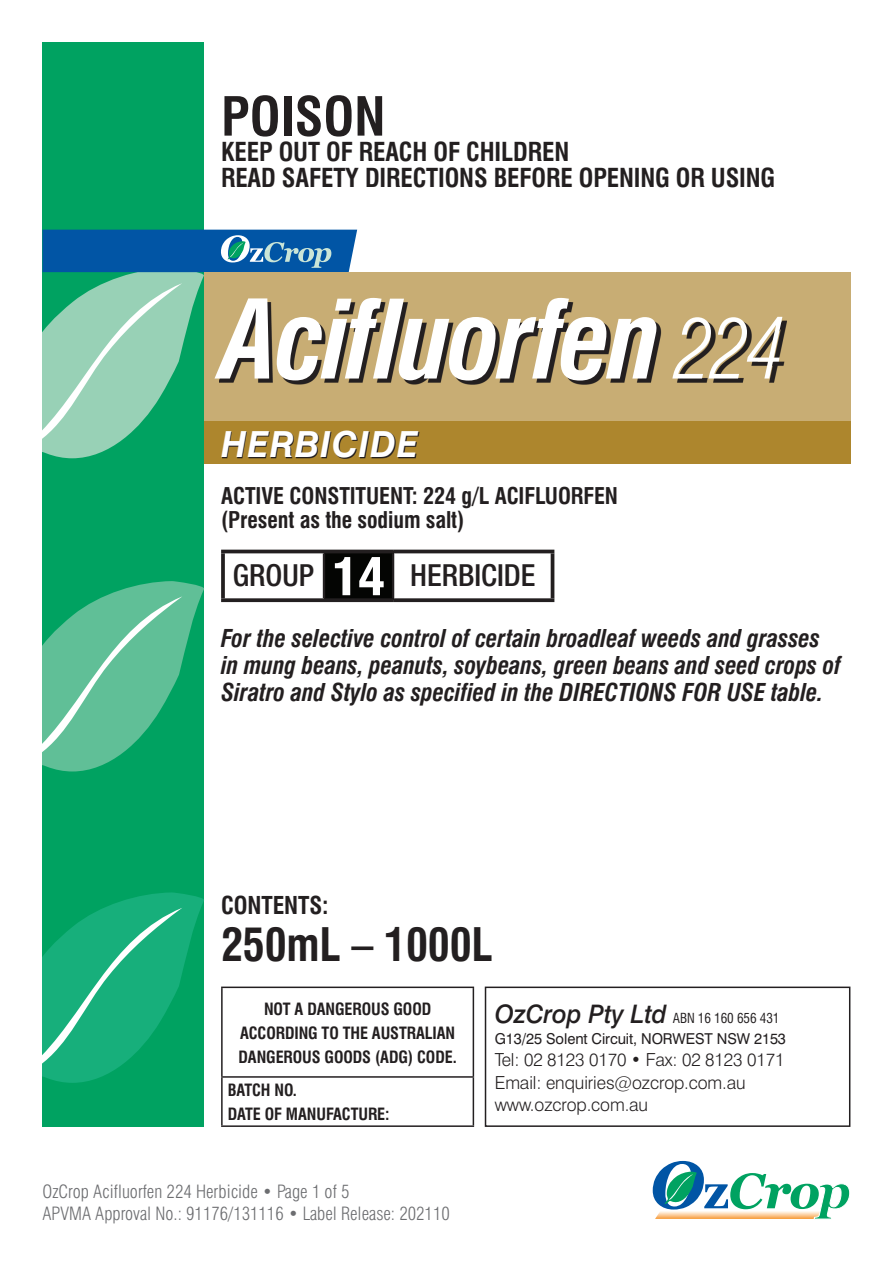
<style>
.page{position:relative;width:893px;height:1263px;background:#fff}
.page>*{position:absolute;margin:0;border:0;box-sizing:border-box;transform-origin:0 0}
.t1{font:italic 700 condensed 106.5px "Swiss 721 BT";letter-spacing:-.03em;color:#fff}
.t2{font:700 condensed 52.5px "Swiss 721 BT";color:#231f20}
.t3{font:700 condensed 45px "Swiss 721 BT";letter-spacing:-.005em;color:#231f20}
.t4{font:italic 700 36px "Swiss 721 BT";letter-spacing:.02em;color:#fff}
.t5{font:500 condensed 30.45px "Helvetica Neue";color:#231f20}
.t6{font:700 condensed 25.5px/25.5px "Swiss 721 BT";letter-spacing:-.005em;color:#231f20}
.t7{font:italic 700 condensed 24px/27px "Swiss 721 BT";letter-spacing:-.005em;color:#231f20}
.t8{font:700 condensed 24px "Swiss 721 BT";letter-spacing:-.005em;color:#231f20}
.t9{font:700 condensed 22.5px/24px "Swiss 721 BT";letter-spacing:-.005em;color:#231f20}
.t10{font:300 condensed 18px/22.5px "Swiss 721 BT";color:#6c6d70}
.t11{font:300 18px/22.5px "Swiss 721 BT";letter-spacing:-.005em;color:#231f20}
.t12{font:700 condensed 16.5px/24px "Swiss 721 BT";letter-spacing:-.005em;color:#231f20;text-align:center}
.t13{font:15px "Swiss 721 BT";letter-spacing:-.005em;color:#231f20}
.t14{font:condensed 13.5px "Swiss 721 BT";letter-spacing:-.005em;color:#231f20}
.s1{font-weight:300;font-size:82.5px}
.s2{font-weight:700;font-size:53.85px;color:#fff}
.s3{font-weight:500;font-style:italic;font-stretch:normal;font-size:25.5px}
</style>
<div class="page">
<svg style="left:653px;top:1161px;width:197px;height:58px"></svg>
<div style="left:43px;top:43px;width:161px;height:1084px;background:#00a261"></div>
<svg style="left:43px;top:581px;width:161px;height:191px"></svg>
<svg style="left:43px;top:892px;width:161px;height:191px"></svg>
<div style="left:485px;top:986px;width:365px;height:141px;border:2px solid #231f20"></div>
<svg style="left:43px;top:230px;width:314px;height:234px"></svg>
<hr style="left:221px;top:986px;width:253px;height:2px;background:#231f20">
<hr style="left:221px;top:988px;width:2px;height:88px;background:#231f20">
<hr style="left:473px;top:988px;width:1px;height:88px;background:#231f20">
<hr style="left:221px;top:1076px;width:253px;height:2px;background:#231f20">
<hr style="left:221px;top:1078px;width:2px;height:47px;background:#231f20">
<hr style="left:473px;top:1078px;width:1px;height:47px;background:#231f20">
<hr style="left:221px;top:1125px;width:253px;height:2px;background:#231f20">
<div style="left:204px;top:272px;width:646px;height:149px;background:#c8ad74"></div>
<div style="left:204px;top:421px;width:646px;height:42px;background:#ad862d"></div>
<svg style="left:222px;top:431px;width:197px;height:27px"></svg>
<svg style="left:219px;top:302px;width:568px;height:83px"></svg>
<svg style="left:225px;top:553px;width:326px;height:45px"></svg>
<div style="left:324px;top:551px;width:69px;height:49px;background:#040503"></div>
<hr style="left:323px;top:553px;width:2px;height:45px;background:#231f20">
<hr style="left:392px;top:553px;width:2px;height:45px;background:#231f20">
<hr style="left:221px;top:550px;width:103px;height:3px;background:#231f20">
<svg style="left:221px;top:553px;width:4px;height:45px"></svg>
<hr style="left:324px;top:550px;width:69px;height:3px;background:#231f20">
<hr style="left:393px;top:550px;width:161px;height:3px;background:#231f20">
<hr style="left:551px;top:553px;width:3px;height:45px;background:#231f20">
<svg style="left:221px;top:598px;width:103px;height:4px"></svg>
<hr style="left:324px;top:598px;width:69px;height:4px;background:#231f20">
<svg style="left:393px;top:598px;width:161px;height:4px"></svg>
<h2 class="t2" style="left:221px;top:85px;width:166px">POISON</h2>
<p class="t6" style="left:221px;top:139px;width:556px">KEEP OUT OF REACH OF CHILDREN<br>READ SAFETY DIRECTIONS BEFORE OPENING OR USING</p>
<h1 class="t1" style="left:221px;top:276px;width:565px">Acifluorfen <span class="s1">224</span></h1>
<h3 class="t4" style="left:221px;top:422px;width:199px">HERBICIDE</h3>
<p class="t9" style="left:221px;top:484px;width:398px">ACTIVE CONSTITUENT: 224 g/L ACIFLUORFEN (Present as the sodium salt)</p>
<p class="t5" style="left:233px;top:557px;width:304px">GROUP <span class="s2">14</span> HERBICIDE</p>
<p class="t7" style="left:221px;top:625px;width:621px">For the selective control of certain broadleaf weeds and grasses in mung beans, peanuts, soybeans, green beans and seed crops of<br>Siratro and Stylo as specified in the DIRECTIONS FOR USE table.</p>
<p class="t8" style="left:221px;top:891px;width:109px">CONTENTS:</p>
<h3 class="t3" style="left:221px;top:918px;width:273px">250mL – 1000L</h3>
<p class="t12" style="left:239px;top:997px;width:220px">NOT A DANGEROUS GOOD<br>ACCORDING TO THE AUSTRALIAN<br>DANGEROUS GOODS (ADG) CODE.</p>
<p class="t12" style="left:228px;top:1078px;width:163px;text-align:left">BATCH NO.<br>DATE OF MANUFACTURE:</p>
<p class="t10" style="left:43px;top:1180px;width:409px">OzCrop Acifluorfen 224 Herbicide • Page 1 of 5<br>APVMA Approval No.: 91176/131116 • Label Release: 202110</p>
<p class="t14" style="left:495px;top:1010px;width:286px"><span class="s3">OzCrop Pty Ltd</span> ABN 16 160 656 431</p>
<p class="t13" style="left:495px;top:1029px;width:293px">G13/25 Solent Circuit, NORWEST NSW 2153</p>
<p class="t11" style="left:495px;top:1048px;width:291px">Tel: 02 8123 0170 • Fax: 02 8123 0171<br>Email: enquiries@ozcrop.com.au www.ozcrop.com.au</p>
</div>
